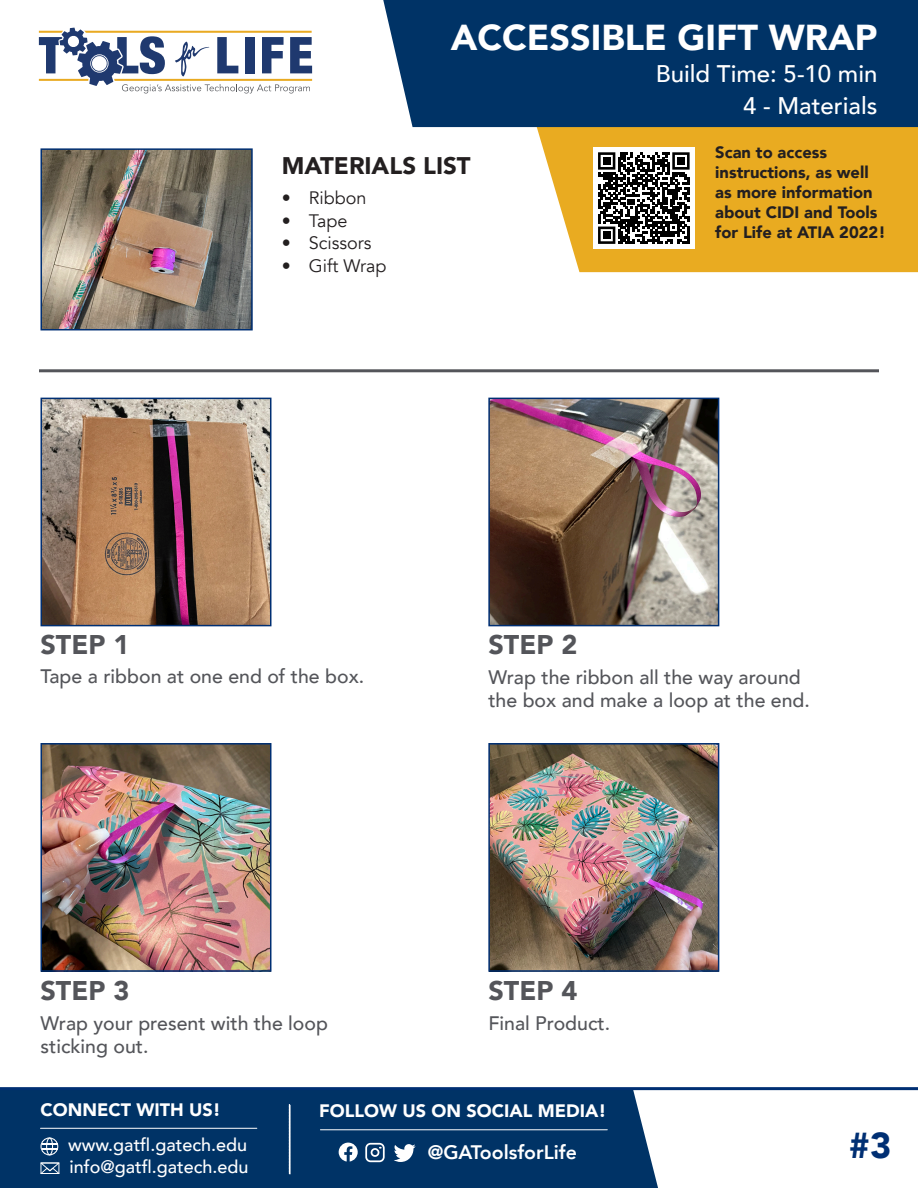
<style>
.page{position:relative;width:918px;height:1188px;background:#fff}
.page>*{position:absolute;margin:0;border:0;box-sizing:border-box;transform-origin:0 0}
.t1{font:900 36px "Avenir";color:#fff}
.t2{font:900 36px "Avenir";color:#002f73}
.t3{font:900 27px "Avenir";color:#54555a}
.t4{font:500 24px/31.8px "Avenir";color:#fff;text-align:right}
.t5{font:900 24px "Avenir";color:#231f20}
.t6{font:500 19.5px/23.4px "Avenir";color:#54555a}
.t7{font:800 19.5px "Avenir";color:#fff}
.t8{font:500 18px/21.6px "Avenir";color:#fff}
.t9{font:900 18px "Avenir";color:#fff}
.t10{font:18px "Avenir";color:#231f20}
.t11{font:900 16.5px/19.8px "Avenir";color:#231f20}
</style>
<div class="page">
<div style="left:0;top:1090px;width:658px;height:98px;background:#036"></div>
<svg style="left:532px;top:127px;width:386px;height:145px;background:#eab133"></svg>
<div style="left:383px;top:0;width:535px;height:127px;background:#036"></div>
<hr style="left:0;top:1087px;width:918px;height:3px;background:#002f73">
<div style="left:593px;top:147px;width:102px;height:102px;background:#fff"></div>
<svg style="left:598px;top:152px;width:92px;height:92px"></svg>
<div style="left:603px;top:157px;width:7px;height:8px;background:#000"></div>
<div style="left:677px;top:157px;width:8px;height:8px;background:#000"></div>
<div style="left:603px;top:232px;width:7px;height:7px;background:#000"></div>
<img style="left:43px;top:151px;width:207px;height:176px">
<div style="left:40px;top:148px;width:213px;height:182px;border:2px solid #002f73"></div>
<svg style="left:39px;top:28px;width:273px;height:65px"></svg>
<img style="left:491px;top:401px;width:225px;height:222px">
<div style="left:488px;top:398px;width:231px;height:228px;border:2px solid #002f73"></div>
<img style="left:43px;top:401px;width:225px;height:222px">
<div style="left:40px;top:398px;width:231px;height:228px;border:2px solid #002f73"></div>
<img style="left:43px;top:746px;width:225px;height:223px">
<div style="left:40px;top:743px;width:231px;height:229px;border:2px solid #002f73"></div>
<img style="left:491px;top:746px;width:225px;height:223px">
<div style="left:488px;top:743px;width:231px;height:229px;border:2px solid #002f73"></div>
<hr style="left:40px;top:369px;width:838px;height:3px;background:#54555a">
<svg style="left:40px;top:1137px;width:18px;height:18px"></svg>
<svg style="left:40px;top:1163px;width:19px;height:11px"></svg>
<hr style="left:40px;top:1128px;width:217px;height:1px;background:#fff">
<hr style="left:320px;top:1130px;width:287px;height:1px;background:#fff">
<div style="left:365px;top:1143px;width:20px;height:19px;border:2px solid #fff;border-radius:4px"></div>
<svg style="left:371px;top:1147px;width:10px;height:11px"></svg>
<svg style="left:339px;top:1143px;width:19px;height:19px"></svg>
<svg style="left:394px;top:1144px;width:22px;height:18px"></svg>
<svg style="left:289px;top:1104px;width:2px;height:71px"></svg>
<h1 class="t1" style="left:451px;top:7px;width:428px">ACCESSIBLE GIFT WRAP</h1>
<p class="t4" style="left:656px;top:56px;width:223px">Build Time: 5-10 min<br>4 - Materials</p>
<h2 class="t5" style="left:282px;top:145px;width:190px">MATERIALS LIST</h2>
<p class="t10" style="left:282px;top:187px;width:86px">• Ribbon</p>
<p class="t10" style="left:282px;top:210px;width:67px">• Tape</p>
<p class="t10" style="left:282px;top:232px;width:91px">• Scissors</p>
<p class="t10" style="left:282px;top:255px;width:106px">• Gift Wrap</p>
<p class="t11" style="left:715px;top:142px;width:172px">Scan to access instructions, as well as more information about CIDI and Tools for Life at ATIA 2022!</p>
<h2 class="t3" style="left:40px;top:621px;width:90px">STEP 1</h2>
<h2 class="t3" style="left:488px;top:622px;width:90px">STEP 2</h2>
<p class="t6" style="left:40px;top:664px;width:325px">Tape a ribbon at one end of the box.</p>
<p class="t6" style="left:488px;top:665px;width:323px">Wrap the ribbon all the way around the box and make a loop at the end.</p>
<h2 class="t3" style="left:40px;top:967px;width:90px">STEP 3</h2>
<h2 class="t3" style="left:488px;top:967px;width:90px">STEP 4</h2>
<p class="t6" style="left:40px;top:1010px;width:289px">Wrap your present with the loop sticking out.</p>
<p class="t6" style="left:488px;top:1010px;width:123px">Final Product.</p>
<h2 class="t9" style="left:40px;top:1095px;width:182px">CONNECT WITH US!</h2>
<h2 class="t9" style="left:319px;top:1096px;width:289px">FOLLOW US ON SOCIAL MEDIA!</h2>
<p class="t8" style="left:68px;top:1133px;width:182px">www.gatfl.gatech.edu info@gatfl.gatech.edu</p>
<p class="t7" style="left:428px;top:1137px;width:151px">@GAToolsforLife</p>
<p class="t2" style="left:849px;top:1114px;width:44px">#3</p>
</div>
